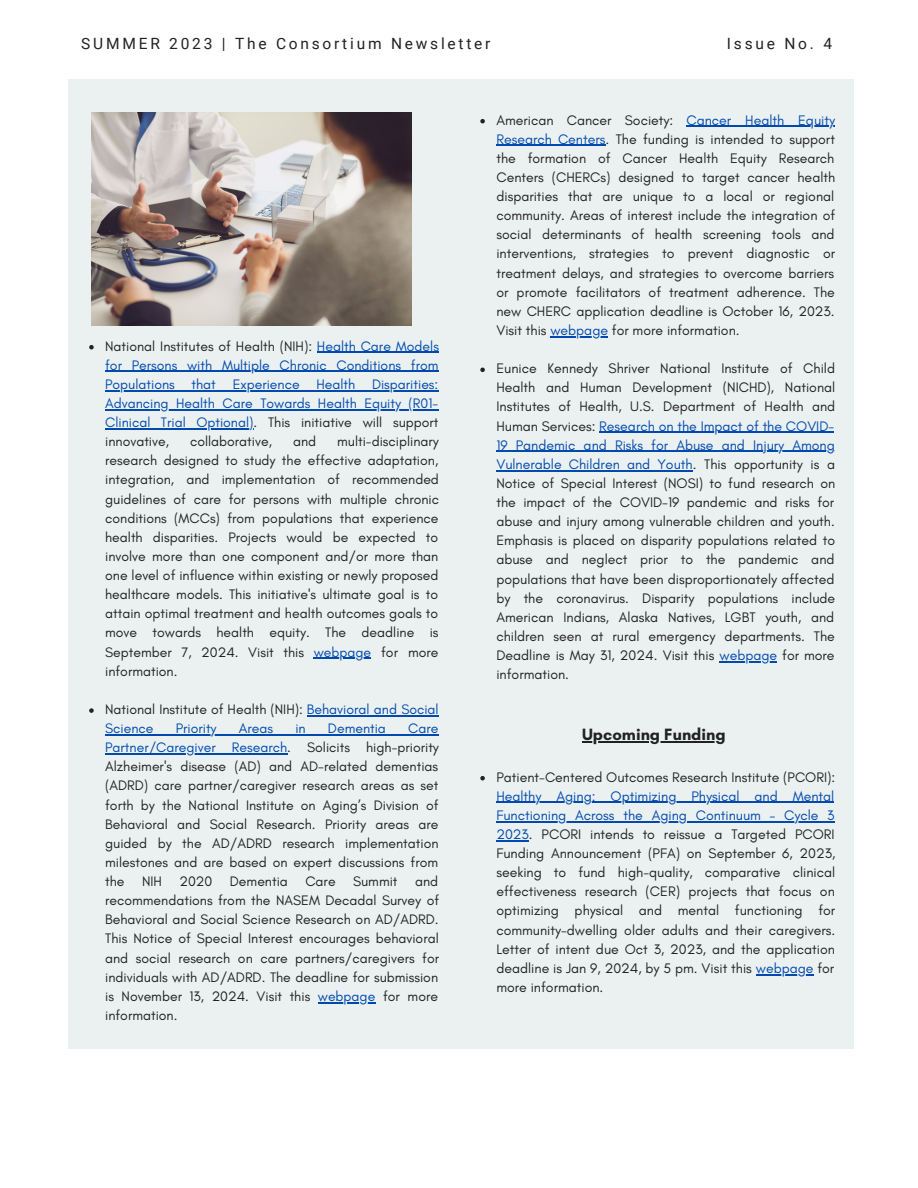
<style>
.page{position:relative;width:918px;height:1188px;background:#fff}
.page>*{position:absolute;margin:0;border:0;box-sizing:border-box;transform-origin:0 0}
.t1{font:700 16.65px "Glacial Indifference";color:#222}
.t2{font:15.45px "Roboto";letter-spacing:.18em;color:#222}
.t3{font:14.1px/19.2px "Glacial Indifference";color:#222;text-align:justify}
.t4{font:14.1px/19.2px "Glacial Indifference";color:#004aad;text-align:justify}
.s1{color:#222}
.s2{color:#004aad}
</style>
<div class="page">
<div style="left:69px;top:80px;width:785px;height:969px;background:#ebf0f1"></div>
<img style="left:92px;top:112px;width:319px;height:213px">
<svg style="left:89px;top:345px;width:5px;height:4px"></svg>
<hr style="left:317px;top:352px;width:122px;height:1px;background:#004aad">
<hr style="left:105px;top:371px;width:333px;height:1px;background:#004aad">
<hr style="left:105px;top:390px;width:333px;height:1px;background:#004aad">
<hr style="left:105px;top:409px;width:333px;height:1px;background:#004aad">
<hr style="left:105px;top:428px;width:148px;height:1px;background:#004aad">
<hr style="left:314px;top:658px;width:57px;height:1px;background:#004aad">
<svg style="left:89px;top:708px;width:5px;height:5px"></svg>
<hr style="left:307px;top:715px;width:132px;height:1px;background:#004aad">
<hr style="left:105px;top:734px;width:333px;height:1px;background:#004aad">
<hr style="left:105px;top:753px;width:182px;height:1px;background:#004aad">
<hr style="left:318px;top:1002px;width:57px;height:1px;background:#004aad">
<svg style="left:480px;top:119px;width:5px;height:4px"></svg>
<hr style="left:686px;top:126px;width:149px;height:1px;background:#004aad">
<hr style="left:496px;top:145px;width:110px;height:1px;background:#004aad">
<hr style="left:550px;top:336px;width:58px;height:1px;background:#004aad">
<svg style="left:480px;top:368px;width:5px;height:4px"></svg>
<hr style="left:599px;top:432px;width:235px;height:1px;background:#004aad">
<hr style="left:496px;top:451px;width:339px;height:1px;background:#004aad">
<hr style="left:496px;top:470px;width:197px;height:1px;background:#004aad">
<hr style="left:720px;top:661px;width:57px;height:1px;background:#004aad">
<svg style="left:480px;top:776px;width:5px;height:4px"></svg>
<hr style="left:496px;top:802px;width:338px;height:1px;background:#004aad">
<hr style="left:496px;top:821px;width:339px;height:1px;background:#004aad">
<hr style="left:496px;top:840px;width:33px;height:1px;background:#004aad">
<hr style="left:756px;top:974px;width:58px;height:1px;background:#004aad">
<hr style="left:582px;top:741px;width:144px;height:1px;background:#222">
<p class="t2" style="left:81px;top:35px;width:411px">SUMMER 2023 | The Consortium Newsletter</p>
<p class="t2" style="left:727px;top:35px;width:107px">Issue No. 4</p>
<p class="t4" style="left:105px;top:336px;width:335px"><span class="s1">National Institutes of Health (NIH):</span> Health Care Models for Persons with Multiple Chronic Conditions from Populations that Experience Health Disparities:<br>Advancing Health Care Towards Health Equity (R01- Clinical Trial Optional)<span class="s1">. This initiative will support innovative,</span></p>
<p class="t3" style="left:105px;top:432px;width:335px;text-indent:232px">multi-disciplinary research designed to study the effective adaptation, integration, and implementation of recommended guidelines of care for persons with multiple chronic conditions (MCCs) from populations that experience health disparities. Projects would be expected to involve more than one component and/or more than one level of influence within existing or newly proposed healthcare models. This initiative's ultimate goal is to attain optimal treatment and health outcomes goals to move towards health equity. The deadline is September 7, 2024. Visit this <span class="s2">webpage</span> for more information.</p>
<p class="t3" style="left:105px;top:699px;width:335px">National Institute of Health (NIH): <span class="s2">Behavioral and Social<br>Science</span></p>
<p class="t3" style="left:190px;top:432px;width:83px">collaborative,</p>
<p class="t3" style="left:293px;top:432px;width:25px">and</p>
<p class="t4" style="left:176px;top:719px;width:42px">Priority</p>
<p class="t4" style="left:239px;top:719px;width:36px">Areas</p>
<p class="t4" style="left:295px;top:719px;width:12px">in</p>
<p class="t4" style="left:328px;top:719px;width:60px">Dementia</p>
<p class="t3" style="left:105px;top:719px;width:335px;text-indent:303px"><span class="s2">Care Partner/Caregiver Research</span>. Solicits high-priority Alzheimer's disease (AD) and AD-related dementias (ADRD) care partner/caregiver research areas as set forth by the National Institute on Aging’s Division of Behavioral and Social Research. Priority areas are guided by the AD/ADRD research implementation milestones and are based on expert discussions from the NIH 2020 Dementia Care Summit and recommendations from the NASEM Decadal Survey of Behavioral and Social Science Research on AD/ADRD.<br>This Notice of Special Interest encourages behavioral and social research on care partners/caregivers for individuals with AD/ADRD. The deadline for submission is November 13, 2024. Visit this <span class="s2">webpage</span> for more information.</p>
<p class="t3" style="left:496px;top:110px;width:340px">American Cancer Society: <span class="s2">Cancer Health Equity Research Centers</span>. The funding is intended to support the formation of Cancer Health Equity Research Centers (CHERCs) designed to target cancer health disparities that are unique to a local or regional community. Areas of interest include the integration of social determinants of health screening tools and interventions, strategies to prevent diagnostic or treatment delays, and strategies to overcome barriers or promote facilitators of treatment adherence. The new CHERC application deadline is October 16, 2023.<br>Visit this <span class="s2">webpage</span> for more information.</p>
<p class="t3" style="left:496px;top:359px;width:340px">Eunice Kennedy Shriver National Institute of Child Health and Human Development (NICHD), National Institutes of Health, U.S. Department of Health and Human Services: <span class="s2">Research on the Impact of the COVID-19 Pandemic and Risks for Abuse and Injury Among Vulnerable Children and Youth</span>. This opportunity is a Notice of Special Interest (NOSI) to fund research on the impact of the COVID-19 pandemic and risks for abuse and injury among vulnerable children and youth.<br>Emphasis is placed on disparity populations related to abuse and neglect prior to the pandemic and populations that have been disproportionately affected by the coronavirus. Disparity populations include American Indians, Alaska Natives, LGBT youth, and children seen at rural emergency departments. The Deadline is May 31, 2024. Visit this <span class="s2">webpage</span> for more information.</p>
<p class="t1" style="left:582px;top:724px;width:145px">Upcoming Funding</p>
<p class="t3" style="left:496px;top:767px;width:340px">Patient-Centered Outcomes Research Institute (PCORI):<br><span class="s2">Healthy Aging: Optimizing Physical and Mental Functioning Across the Aging Continuum – Cycle 3<br>2023</span>. PCORI intends to reissue a Targeted PCORI Funding Announcement (PFA) on September 6, 2023, seeking to fund high-quality, comparative clinical effectiveness research (CER) projects that focus on optimizing physical and mental functioning for community-dwelling older adults and their caregivers.<br>Letter of intent due Oct 3, 2023, and the application deadline is Jan 9, 2024, by 5 pm. Visit this <span class="s2">webpage</span> for more information.</p>
</div>
